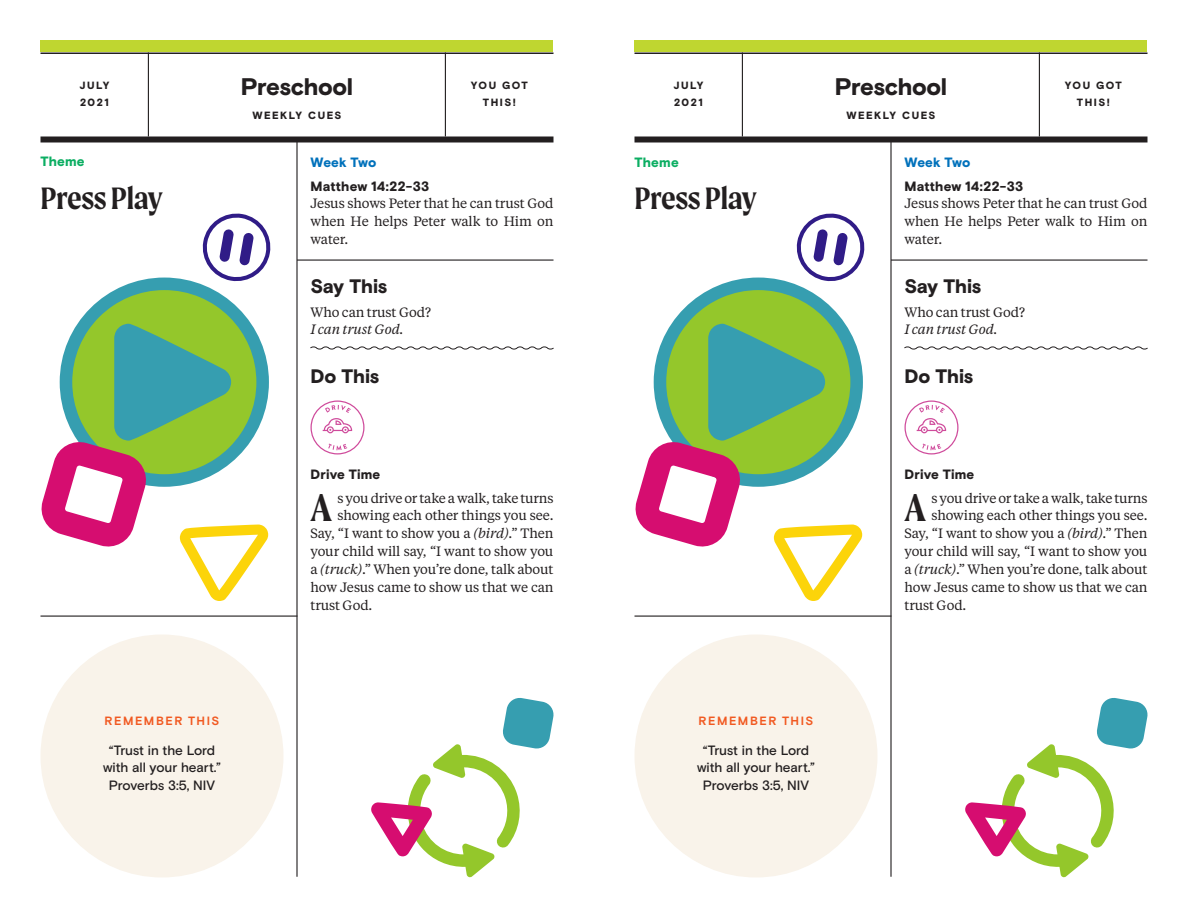
<style>
.page{position:relative;width:1188px;height:918px;background:#fff}
.page>*{position:absolute;margin:0;border:0;box-sizing:border-box;transform-origin:0 0}
.t1{font:600 41.25px "Moret";color:#231f20}
.t2{font:600 33px "Moret";letter-spacing:-.01em;color:#231f20}
.t3{font:900 24px "Basis Grotesque";letter-spacing:-.02em;color:#231f20}
.t4{font:900 19.5px "Basis Grotesque";letter-spacing:-.005em;color:#231f20}
.t5{font:13.5px/18px "Tiempos Text";letter-spacing:-.01em;color:#231f20;text-align:justify}
.t6{font:500 13.5px/18px "Basis Grotesque";letter-spacing:-.005em;color:#231f20;text-align:center}
.t7{font:900 13.5px "Basis Grotesque";letter-spacing:.015em;color:#231f20}
.t8{font:italic 13.5px "Tiempos Text";letter-spacing:-.01em;color:#231f20}
.t9{font:900 13.5px "Basis Grotesque";letter-spacing:.005em;color:#0071bb}
.t10{font:900 13.5px "Basis Grotesque";letter-spacing:.015em;color:#0bae62}
.t11{font:700 12px "Basis Grotesque";letter-spacing:.13em;color:#f15921}
.t12{font:900 10.5px/18px "Basis Grotesque";letter-spacing:.135em;color:#231f20;text-align:center}
.s1{font-style:italic}
</style>
<div class="page">
<hr style="left:148px;top:52px;width:1px;height:84px;background:#231f20">
<hr style="left:742px;top:52px;width:1px;height:84px;background:#231f20">
<hr style="left:445px;top:52px;width:1px;height:84px;background:#231f20">
<hr style="left:1039px;top:52px;width:1px;height:84px;background:#231f20">
<hr style="left:40px;top:52px;width:514px;height:2px;background:#231f20">
<hr style="left:634px;top:52px;width:514px;height:2px;background:#231f20">
<div style="left:40px;top:136px;width:514px;height:6px;background:#231f20"></div>
<div style="left:634px;top:136px;width:514px;height:6px;background:#231f20"></div>
<div style="left:40px;top:40px;width:514px;height:12px;background:#bfd630"></div>
<div style="left:634px;top:40px;width:514px;height:12px;background:#bfd630"></div>
<hr style="left:297px;top:260px;width:257px;height:1px;background:#231f20">
<svg style="left:310px;top:346px;width:244px;height:4px"></svg>
<svg style="left:310px;top:400px;width:54px;height:54px"></svg>
<hr style="left:891px;top:260px;width:257px;height:1px;background:#231f20">
<svg style="left:904px;top:346px;width:244px;height:4px"></svg>
<svg style="left:904px;top:400px;width:54px;height:54px"></svg>
<hr style="left:40px;top:616px;width:257px;height:1px;background:#231f20">
<hr style="left:634px;top:616px;width:257px;height:1px;background:#231f20">
<hr style="left:296px;top:142px;width:2px;height:735px;background:#231f20">
<hr style="left:890px;top:142px;width:2px;height:735px;background:#231f20">
<div style="left:40px;top:634px;width:244px;height:244px;background:#f9f3ea;border-radius:50%"></div>
<div style="left:634px;top:634px;width:244px;height:244px;background:#f9f3ea;border-radius:50%"></div>
<svg style="left:60px;top:278px;width:209px;height:209px"></svg>
<svg style="left:654px;top:278px;width:209px;height:209px"></svg>
<svg style="left:200px;top:213px;width:71px;height:71px"></svg>
<svg style="left:794px;top:213px;width:71px;height:71px"></svg>
<svg style="left:41px;top:439px;width:108px;height:108px"></svg>
<svg style="left:635px;top:439px;width:108px;height:108px"></svg>
<svg style="left:180px;top:525px;width:88px;height:76px"></svg>
<svg style="left:774px;top:525px;width:88px;height:76px"></svg>
<svg style="left:371px;top:698px;width:183px;height:180px"></svg>
<svg style="left:965px;top:698px;width:183px;height:180px"></svg>
<h3 class="t3" style="left:241px;top:72px;width:114px">Preschool</h3>
<p class="t12" style="left:252px;top:106px;width:91px">WEEKLY CUES</p>
<h3 class="t3" style="left:835px;top:72px;width:114px">Preschool</h3>
<p class="t12" style="left:846px;top:106px;width:91px">WEEKLY CUES</p>
<p class="t12" style="left:471px;top:76px;width:58px">YOU GOT<br>THIS!</p>
<p class="t12" style="left:1065px;top:76px;width:58px">YOU GOT<br>THIS!</p>
<p class="t12" style="left:80px;top:76px;width:31px;text-align:left">JULY<br>2021</p>
<p class="t12" style="left:674px;top:76px;width:31px;text-align:left">JULY<br>2021</p>
<p class="t10" style="left:40px;top:154px;width:46px">Theme</p>
<h2 class="t2" style="left:40px;top:179px;width:124px">Press Play</h2>
<p class="t11" style="left:105px;top:713px;width:116px">REMEMBER THIS</p>
<p class="t6" style="left:103px;top:741px;width:119px">“Trust in the Lord with all your heart.”<br>Proverbs 3:5, NIV</p>
<p class="t9" style="left:310px;top:154px;width:67px">Week Two</p>
<p class="t7" style="left:310px;top:178px;width:120px">Matthew 14:22-33</p>
<p class="t5" style="left:310px;top:194px;width:245px">Jesus shows Peter that he can trust God when He helps Peter walk to Him on water.</p>
<h3 class="t4" style="left:310px;top:274px;width:78px">Say This</h3>
<p class="t5" style="left:310px;top:302px;width:122px">Who can trust God?</p>
<p class="t8" style="left:310px;top:321px;width:95px">I can trust God.</p>
<h3 class="t4" style="left:310px;top:364px;width:71px">Do This</h3>
<p class="t7" style="left:310px;top:466px;width:71px">Drive Time</p>
<h1 class="t1" style="left:310px;top:483px;width:24px">A</h1>
<p class="t5" style="left:337px;top:488px;width:218px">s you drive or take a walk, take turns</p>
<p class="t5" style="left:337px;top:506px;width:218px">showing each other things you see.</p>
<p class="t5" style="left:311px;top:524px;width:245px">Say, “I want to show you a <span class="s1">(bird)</span>.” Then</p>
<p class="t5" style="left:311px;top:542px;width:244px">your child will say, “I want to show you</p>
<p class="t5" style="left:311px;top:560px;width:245px">a <span class="s1">(truck)</span>.” When you’re done, talk about</p>
<p class="t5" style="left:311px;top:578px;width:245px">how Jesus came to show us that we can</p>
<p class="t5" style="left:311px;top:596px;width:63px">trust God.</p>
<p class="t10" style="left:634px;top:154px;width:46px">Theme</p>
<h2 class="t2" style="left:634px;top:179px;width:124px">Press Play</h2>
<p class="t11" style="left:699px;top:713px;width:116px">REMEMBER THIS</p>
<p class="t6" style="left:697px;top:741px;width:119px">“Trust in the Lord with all your heart.”<br>Proverbs 3:5, NIV</p>
<p class="t9" style="left:904px;top:154px;width:67px">Week Two</p>
<p class="t7" style="left:904px;top:178px;width:120px">Matthew 14:22-33</p>
<p class="t5" style="left:904px;top:194px;width:245px">Jesus shows Peter that he can trust God when He helps Peter walk to Him on water.</p>
<h3 class="t4" style="left:904px;top:274px;width:78px">Say This</h3>
<p class="t5" style="left:904px;top:302px;width:122px">Who can trust God?</p>
<p class="t8" style="left:904px;top:321px;width:95px">I can trust God.</p>
<h3 class="t4" style="left:904px;top:364px;width:71px">Do This</h3>
<p class="t7" style="left:904px;top:466px;width:71px">Drive Time</p>
<h1 class="t1" style="left:904px;top:483px;width:24px">A</h1>
<p class="t5" style="left:931px;top:488px;width:218px">s you drive or take a walk, take turns</p>
<p class="t5" style="left:931px;top:506px;width:218px">showing each other things you see.</p>
<p class="t5" style="left:905px;top:524px;width:245px">Say, “I want to show you a <span class="s1">(bird)</span>.” Then</p>
<p class="t5" style="left:905px;top:542px;width:244px">your child will say, “I want to show you</p>
<p class="t5" style="left:905px;top:560px;width:245px">a <span class="s1">(truck)</span>.” When you’re done, talk about</p>
<p class="t5" style="left:905px;top:578px;width:245px">how Jesus came to show us that we can</p>
<p class="t5" style="left:905px;top:596px;width:63px">trust God.</p>
</div>
